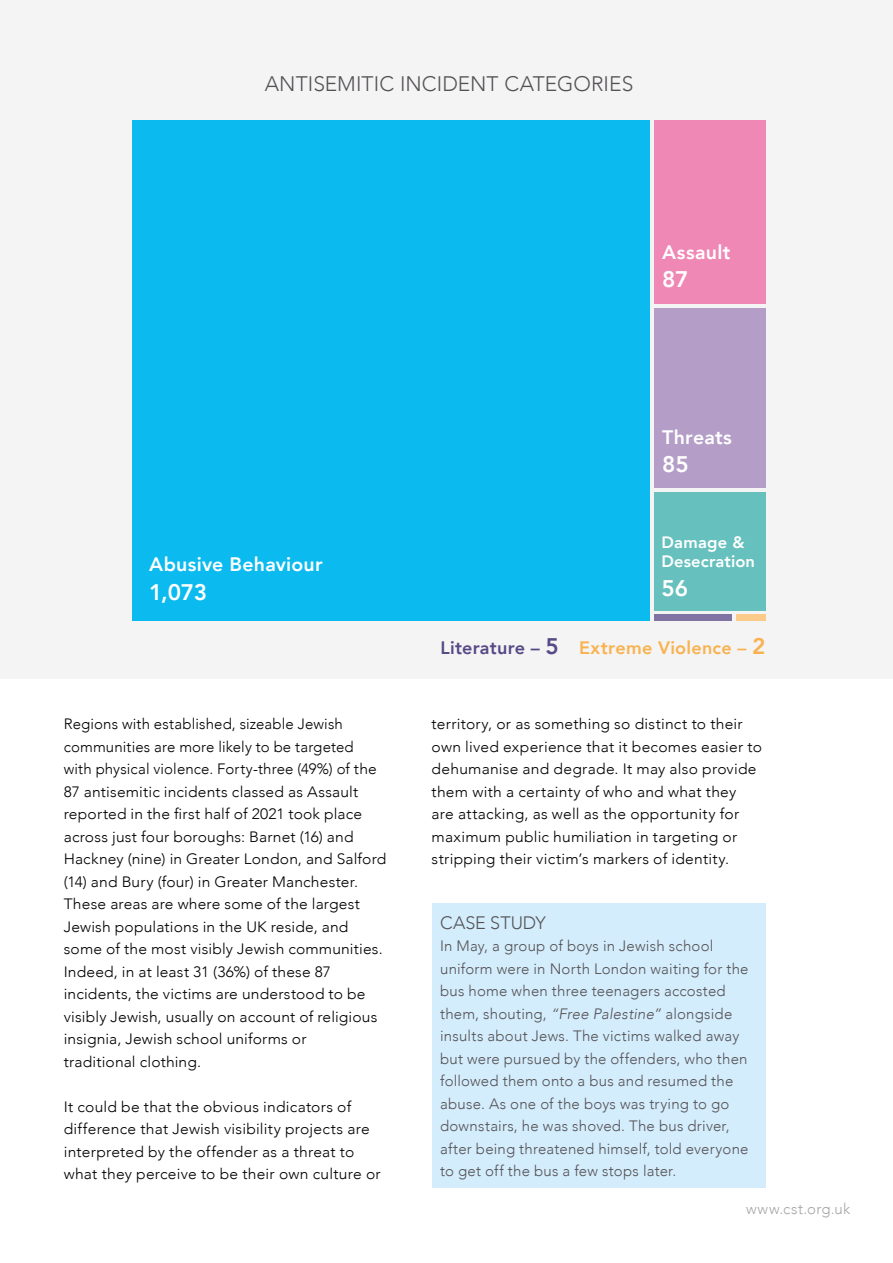
<style>
.page{position:relative;width:893px;height:1263px;background:#fff}
.page>*{position:absolute;margin:0;border:0;box-sizing:border-box;transform-origin:0 0}
.t1{font:800 22.5px "Avenir";letter-spacing:-.01em;color:#fff}
.t2{font:300 21px "Avenir";letter-spacing:.005em;color:#555255}
.t3{font:800 19.5px "Avenir";letter-spacing:.015em;color:#fff}
.t4{font:800 18px "Avenir";letter-spacing:.015em;color:#f9b24f}
.t5{font:300 18px "Avenir";color:#555255}
.t6{font:800 16.5px/19.5px "Avenir";letter-spacing:.01em;color:#fff}
.t7{font:300 15px/22.5px "Avenir";letter-spacing:.01em;color:#000}
.t8{font:300 15px/22.5px "Avenir";letter-spacing:.01em;color:#000;scale:1.04 1}
.t9{font:300 15px/22.5px "Avenir";letter-spacing:.015em;color:#555255}
.t10{font:300 15px "Avenir";letter-spacing:.035em;color:#a7a5a6}
.s1{color:#574986}
.s2{font-size:22.5px;color:#574986}
.s3{font-size:22.5px}
.s4{font-style:italic}
</style>
<div class="page">
<div style="left:432px;top:904px;width:333px;height:284px;background:#d4edfc"></div>
<div style="left:0;top:0;width:893px;height:678px;background:#f4f4f5"></div>
<div style="left:133px;top:120px;width:517px;height:501px;background:#0bbbef"></div>
<div style="left:654px;top:120px;width:111px;height:184px;background:#f088b6"></div>
<div style="left:654px;top:308px;width:111px;height:179px;background:#b49ec8"></div>
<div style="left:654px;top:492px;width:111px;height:118px;background:#66c1be"></div>
<div style="left:654px;top:614px;width:77px;height:7px;background:#8072a3"></div>
<div style="left:736px;top:614px;width:29px;height:7px;background:#fccb8a"></div>
<h2 class="t2" style="left:265px;top:72px;width:370px">ANTISEMITIC INCIDENT CATEGORIES</h2>
<h3 class="t3" style="left:149px;top:549px;width:175px">Abusive Behaviour</h3>
<h1 class="t1" style="left:149px;top:574px;width:59px">1,073</h1>
<h3 class="t3" style="left:662px;top:237px;width:69px">Assault</h3>
<h1 class="t1" style="left:662px;top:262px;width:28px">87</h1>
<h3 class="t3" style="left:662px;top:422px;width:71px">Threats</h3>
<h1 class="t1" style="left:662px;top:447px;width:28px">85</h1>
<p class="t6" style="left:662px;top:532px;width:95px">Damage &amp;<br>Desecration</p>
<h1 class="t1" style="left:662px;top:570px;width:28px">56</h1>
<p class="t7" style="left:64px;top:713px;width:324px">Regions with established, sizeable Jewish communities are more likely to be targeted<br>with physical violence. Forty-three (49%) of the 87 antisemitic incidents classed as Assault reported in the first half of 2021 took place across just four boroughs: Barnet (16) and Hackney (nine) in Greater London, and Salford (14) and Bury (four) in Greater Manchester.<br>These areas are where some of the largest Jewish populations in the UK reside, and some of the most visibly Jewish communities.<br>Indeed, in at least 31 (36%) of these 87 incidents, the victims are understood to be visibly Jewish, usually on account of religious insignia, Jewish school uniforms or<br>traditional clothing.</p>
<p class="t8" style="left:64px;top:1095px;width:306px">It could be that the obvious indicators of difference that Jewish visibility projects are interpreted by the offender as a threat to what they perceive to be their own culture or</p>
<p class="t4" style="left:441px;top:634px;width:326px"><span class="s1">Literature –</span> <span class="s2">5</span> Extreme Violence – <span class="s3">2</span></p>
<p class="t8" style="left:432px;top:713px;width:319px">territory, or as something so distinct to their own lived experience that it becomes easier to dehumanise and degrade. It may also provide them with a certainty of who and what they are attacking, as well as the opportunity for maximum public humiliation in targeting or stripping their victim’s markers of identity.</p>
<p class="t5" style="left:440px;top:912px;width:107px">CASE STUDY</p>
<p class="t9" style="left:440px;top:935px;width:310px">In May, a group of boys in Jewish school uniform were in North London waiting for the bus home when three teenagers accosted them, shouting, <span class="s4">“Free Palestine”</span> alongside insults about Jews. The victims walked away but were pursued by the offenders, who then followed them onto a bus and resumed the abuse. As one of the boys was trying to go downstairs, he was shoved. The bus driver, after being threatened himself, told everyone to get off the bus a few stops later.</p>
<p class="t10" style="left:746px;top:1200px;width:106px">www.cst.org.uk</p>
</div>
